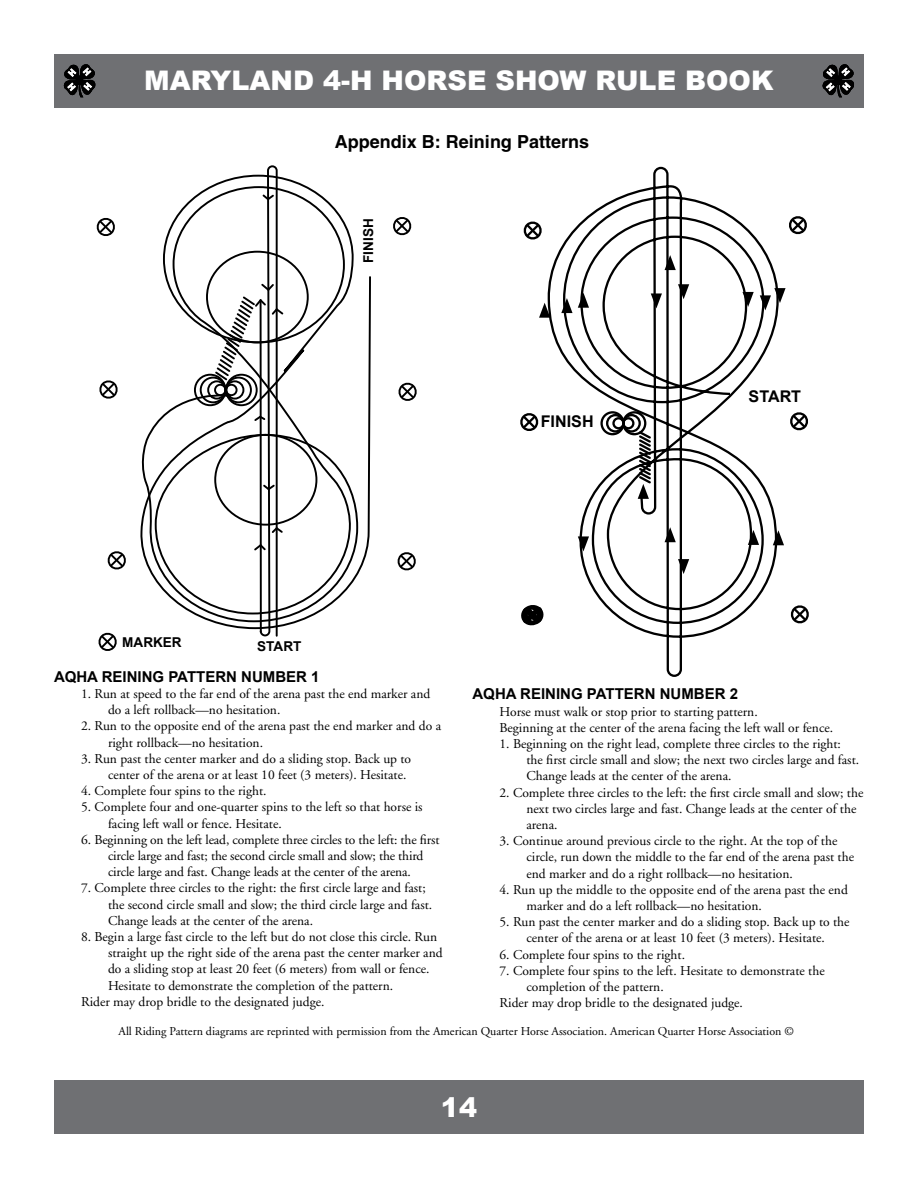
<style>
.page{position:relative;width:918px;height:1188px;background:#fff}
.page>*{position:absolute;margin:0;border:0;box-sizing:border-box;transform-origin:0 0}
.t1{font:900 27px "Arial";color:#fff}
.t2{font:900 24px "Arial";color:#fff}
.t3{font:700 18px "Helvetica";color:#000}
.t4{font:900 18px "Arial";color:#000}
.t5{font:900 18px "Arial";color:#fff}
.t6{font:700 16.05px "Arial";color:#000}
.t7{font:700 15px "Arial";color:#000}
.t8{font:13.5px/16.2px "Adobe Garamond";color:#000}
.t9{font:700 13.5px "Arial";color:#000}
.t10{font:12px "Adobe Garamond";color:#000}
</style>
<div class="page">
<svg style="left:96px;top:218px;width:19px;height:18px"></svg>
<svg style="left:393px;top:217px;width:18px;height:19px"></svg>
<svg style="left:398px;top:382px;width:19px;height:19px"></svg>
<svg style="left:99px;top:380px;width:18px;height:19px"></svg>
<svg style="left:107px;top:551px;width:19px;height:19px"></svg>
<svg style="left:98px;top:632px;width:19px;height:19px"></svg>
<svg style="left:397px;top:552px;width:19px;height:19px"></svg>
<svg style="left:285px;top:178px;width:86px;height:448px"></svg>
<svg style="left:140px;top:392px;width:219px;height:231px"></svg>
<svg style="left:154px;top:185px;width:198px;height:430px"></svg>
<div style="left:207px;top:380px;width:19px;height:20px;border:2px solid #000;border-radius:50%"></div>
<div style="left:200px;top:377px;width:26px;height:26px;border:2px solid #000;border-radius:50%"></div>
<div style="left:194px;top:374px;width:32px;height:32px;border:2px solid #000;border-radius:50%"></div>
<svg style="left:213px;top:165px;width:72px;height:472px"></svg>
<svg style="left:548px;top:166px;width:232px;height:511px"></svg>
<svg style="left:678px;top:559px;width:11px;height:15px"></svg>
<svg style="left:678px;top:284px;width:11px;height:15px"></svg>
<svg style="left:651px;top:293px;width:11px;height:15px"></svg>
<svg style="left:742px;top:292px;width:12px;height:15px"></svg>
<svg style="left:760px;top:288px;width:26px;height:22px"></svg>
<svg style="left:748px;top:530px;width:11px;height:15px"></svg>
<svg style="left:665px;top:255px;width:11px;height:15px"></svg>
<svg style="left:561px;top:293px;width:28px;height:20px"></svg>
<svg style="left:539px;top:303px;width:11px;height:15px"></svg>
<svg style="left:773px;top:530px;width:11px;height:15px"></svg>
<svg style="left:665px;top:527px;width:11px;height:15px"></svg>
<svg style="left:578px;top:536px;width:11px;height:15px"></svg>
<svg style="left:523px;top:221px;width:19px;height:19px"></svg>
<svg style="left:789px;top:216px;width:18px;height:19px"></svg>
<svg style="left:790px;top:412px;width:18px;height:19px"></svg>
<svg style="left:520px;top:413px;width:18px;height:18px"></svg>
<svg style="left:790px;top:605px;width:19px;height:19px"></svg>
<svg style="left:521px;top:605px;width:23px;height:21px"></svg>
<svg style="left:637px;top:429px;width:16px;height:70px"></svg>
<div style="left:612px;top:417px;width:13px;height:12px;border:2px solid #000;border-radius:50%"></div>
<div style="left:606px;top:414px;width:19px;height:19px;border:2px solid #000;border-radius:50%"></div>
<div style="left:600px;top:411px;width:25px;height:24px;border:2px solid #000;border-radius:50%"></div>
<div style="left:622px;top:417px;width:12px;height:12px;border:2px solid #000;border-radius:50%"></div>
<div style="left:622px;top:414px;width:19px;height:19px;border:2px solid #000;border-radius:50%"></div>
<div style="left:622px;top:411px;width:24px;height:24px;border:2px solid #000;border-radius:50%"></div>
<div style="left:54px;top:54px;width:810px;height:54px;background:#6f7073"></div>
<svg style="left:822px;top:64px;width:32px;height:34px"></svg>
<svg style="left:63px;top:64px;width:33px;height:34px"></svg>
<div style="left:54px;top:1080px;width:810px;height:54px;background:#6f7073"></div>
<h2 class="t2" style="left:135px;top:66px;width:654px">MARYLAND 4-H STATE HORSE SHOW RULE BOOK</h2>
<h1 class="t1" style="left:144px;top:66px;width:631px">MARYLAND 4-H HORSE SHOW RULE BOOK</h1>
<h3 class="t3" style="left:335px;top:130px;width:256px">Appendix B: Reining Patterns</h3>
<h3 class="t4" style="left:315px;top:131px;width:175px">Appendix B: Reini</h3>
<h3 class="t4" style="left:532px;top:131px;width:73px">a terns</h3>
<p class="t9" style="left:361px;top:263px;width:46px;rotate:-90deg">FINISH</p>
<p class="t6" style="left:541px;top:413px;width:54px">FINISH</p>
<p class="t6" style="left:749px;top:387px;width:54px">START</p>
<p class="t9" style="left:122px;top:635px;width:61px">MARKER</p>
<p class="t9" style="left:257px;top:639px;width:46px">START</p>
<p class="t7" style="left:54px;top:668px;width:267px">AQHA REINING PATTERN NUMBER 1</p>
<p class="t8" style="left:108px;top:686px;width:324px;text-indent:-27px">1. Run at speed to the far end of the arena past the end marker and do a left rollback—no hesitation.</p>
<p class="t8" style="left:108px;top:718px;width:335px;text-indent:-27px">2. Run to the opposite end of the arena past the end marker and do a right rollback—no hesitation.</p>
<p class="t8" style="left:108px;top:751px;width:305px;text-indent:-27px">3. Run past the center marker and do a sliding stop. Back up to center of the arena or at least 10 feet (3 meters). Hesitate.</p>
<p class="t8" style="left:81px;top:783px;width:187px">4. Complete four spins to the right.</p>
<p class="t8" style="left:108px;top:799px;width:316px;text-indent:-27px">5. Complete four and one-quarter spins to the left so that horse is facing left wall or fence. Hesitate.</p>
<p class="t8" style="left:108px;top:832px;width:333px;text-indent:-27px">6. Beginning on the left lead, complete three circles to the left: the first circle large and fast; the second circle small and slow; the third circle large and fast. Change leads at the center of the arena.</p>
<p class="t8" style="left:108px;top:880px;width:326px;text-indent:-27px">7. Complete three circles to the right: the first circle large and fast; the second circle small and slow; the third circle large and fast.<br>Change leads at the center of the arena.</p>
<p class="t8" style="left:81px;top:929px;width:358px">8. Begin a large fast circle to the left but do not close this circle. Run</p>
<p class="t8" style="left:108px;top:945px;width:336px">straight up the right side of the arena past the center marker and</p>
<p class="t8" style="left:108px;top:961px;width:323px">do a sliding stop at least 20 feet (6 meters) from wall or fence.</p>
<p class="t8" style="left:108px;top:978px;width:287px">Hesitate to demonstrate the completion of the pattern.</p>
<p class="t8" style="left:81px;top:994px;width:245px">Rider may drop bridle to the designated judge.</p>
<p class="t7" style="left:472px;top:686px;width:267px">AQHA REINING PATTERN NUMBER 2</p>
<p class="t8" style="left:500px;top:704px;width:335px">Horse must walk or stop prior to starting pattern.<br>Beginning at the center of the arena facing the left wall or fence.</p>
<p class="t8" style="left:526px;top:736px;width:334px;text-indent:-27px">1. Beginning on the right lead, complete three circles to the right: the first circle small and slow; the next two circles large and fast.<br>Change leads at the center of the arena.</p>
<p class="t8" style="left:526px;top:785px;width:338px;text-indent:-27px">2. Complete three circles to the left: the first circle small and slow; the next two circles large and fast. Change leads at the center of the arena.</p>
<p class="t8" style="left:526px;top:833px;width:329px;text-indent:-27px">3. Continue around previous circle to the right. At the top of the circle, run down the middle to the far end of the arena past the end marker and do a right rollback—no hesitation.</p>
<p class="t8" style="left:526px;top:882px;width:323px;text-indent:-27px">4. Run up the middle to the opposite end of the arena past the end marker and do a left rollback—no hesitation.</p>
<p class="t8" style="left:500px;top:914px;width:352px;text-align:center">5. Run past the center marker and do a sliding stop. Back up to the center of the arena or at least 10 feet (3 meters). Hesitate.</p>
<p class="t8" style="left:500px;top:947px;width:187px">6. Complete four spins to the right.</p>
<p class="t8" style="left:500px;top:963px;width:327px">7. Complete four spins to the left. Hesitate to demonstrate the</p>
<p class="t8" style="left:526px;top:979px;width:139px">completion of the pattern.</p>
<p class="t8" style="left:500px;top:995px;width:245px">Rider may drop bridle to the designated judge.</p>
<p class="t10" style="left:119px;top:1024px;width:677px">All Riding Pattern diagrams are reprinted with permission from the American Quarter Horse Association. American Quarter Horse Association ©</p>
<h1 class="t1" style="left:441px;top:1092px;width:38px">1 4</h1>
<h3 class="t5" style="left:447px;top:1097px;width:26px">14</h3>
</div>
